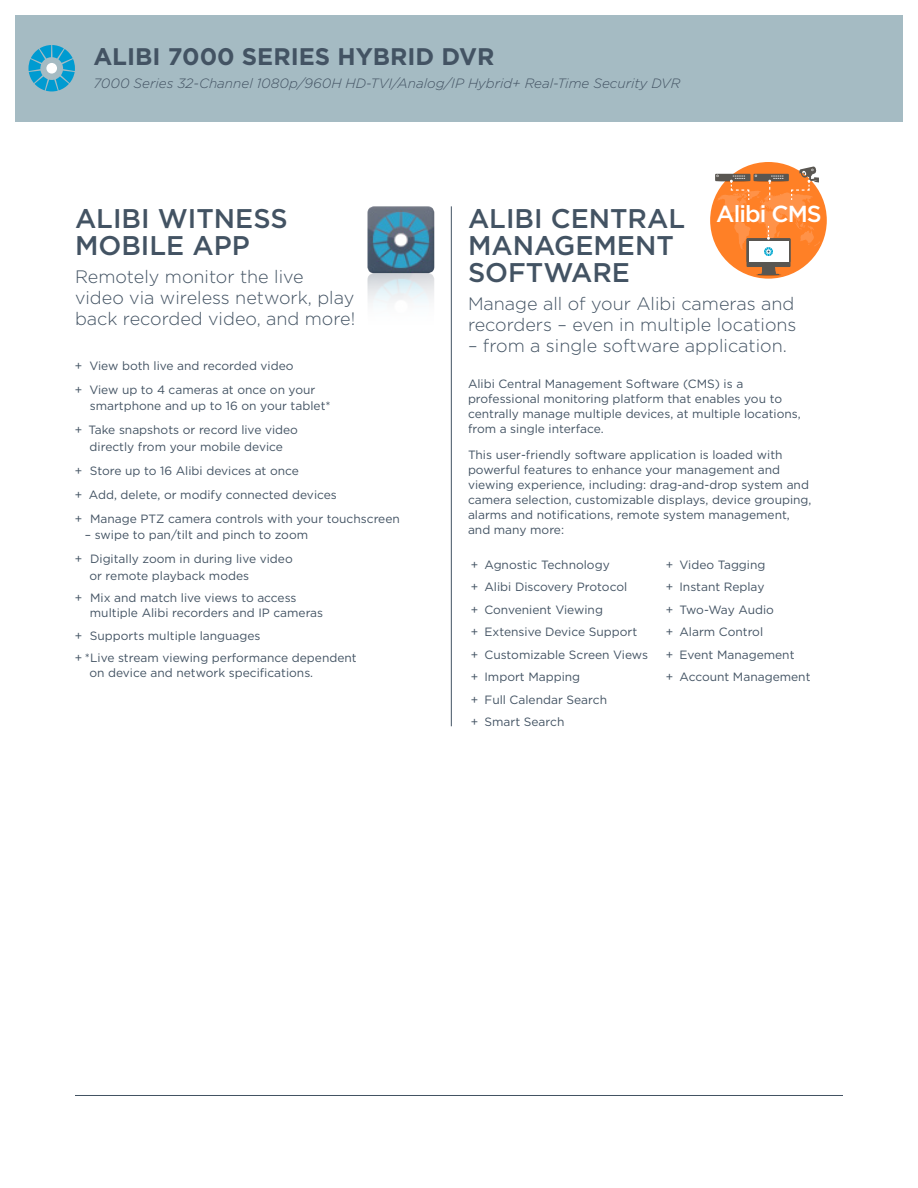
<style>
.page{position:relative;width:918px;height:1188px;background:#fff}
.page>*{position:absolute;margin:0;border:0;box-sizing:border-box;transform-origin:0 0}
.t1{font:500 27px/27px "Gotham";color:#435363}
.t2{font:700 24px "Gotham";color:#435363}
.t3{font:500 23.25px "Gotham";letter-spacing:-.04em;color:#fff}
.t4{font:300 18px/21px "Gotham";color:#435363}
.t5{font:italic 300 13.5px "Gotham";color:#435363}
.t6{font:12px/22.5px "Gotham";color:#435363}
</style>
<div class="page">
<hr style="left:75px;top:1095px;width:768px;height:1px;background:#435363">
<div style="left:0;top:0;width:917px;height:122px;background:#a5bbc3"></div>
<svg style="left:28px;top:45px;width:47px;height:46px"></svg>
<hr style="left:451px;top:206px;width:1px;height:520px;background:#435363">
<img style="left:368px;top:206px;width:66px;height:98px">
<div style="left:710px;top:162px;width:117px;height:117px;background:#ff8026;border-radius:50%"></div>
<hr style="left:755px;top:274px;width:27px;height:2px;background:#fff;border-radius:50%">
<hr style="left:756px;top:274px;width:26px;height:2px;background:#eeefef;border-radius:50%">
<hr style="left:756px;top:274px;width:25px;height:2px;background:#dfdfe0;border-radius:50%">
<hr style="left:757px;top:274px;width:24px;height:2px;background:#d6d7d8;border-radius:50%">
<svg style="left:715px;top:166px;width:105px;height:109px"></svg>
<div style="left:0;top:0;width:15px;height:1188px;background:#fff"></div>
<div style="left:903px;top:0;width:15px;height:1188px;background:#fff"></div>
<div style="left:0;top:0;width:918px;height:15px;background:#fff"></div>
<h2 class="t2" style="left:93px;top:41px;width:403px">ALIBI 7000 SERIES HYBRID DVR</h2>
<p class="t5" style="left:93px;top:75px;width:589px">7000 Series 32-Channel 1080p/960H HD-TVI/Analog/IP Hybrid+ Real-Time Security DVR</p>
<h1 class="t1" style="left:75px;top:205px;width:214px">ALIBI WITNESS<br>MOBILE APP</h1>
<h3 class="t4" style="left:75px;top:266px;width:282px">Remotely monitor the live video via wireless network, play back recorded video, and more!</h3>
<p class="t6" style="left:75px;top:353px;width:242px;line-height:24px">+ View both live and recorded video<br>+ View up to 4 cameras at once on your</p>
<p class="t6" style="left:75px;top:394px;width:257px;line-height:24px;text-indent:15px">smartphone and up to 16 on your tablet* + Take snapshots or record live video</p>
<p class="t6" style="left:75px;top:434px;width:327px;line-height:24px;text-indent:15px">directly from your mobile device<br>+ Store up to 16 Alibi devices at once<br>+ Add, delete, or modify connected devices<br>+ Manage PTZ camera controls with your touchscreen</p>
<p class="t6" style="left:75px;top:523px;width:235px;line-height:24px;text-indent:10px">– swipe to pan/tilt and pinch to zoom + Digitally zoom in during live video</p>
<p class="t6" style="left:75px;top:564px;width:223px;text-indent:15px">or remote playback modes<br>+ Mix and match live views to access</p>
<p class="t6" style="left:75px;top:602px;width:283px;text-indent:15px">multiple Alibi recorders and IP cameras<br>+ Supports multiple languages<br>+ *Live stream viewing performance dependent</p>
<p class="t6" style="left:89px;top:662px;width:225px">on device and network specifications.</p>
<h3 class="t3" style="left:716px;top:199px;width:107px">Alibi CMS</h3>
<h1 class="t1" style="left:468px;top:205px;width:219px">ALIBI CENTRAL<br>MANAGEMENT<br>SOFTWARE</h1>
<h3 class="t4" style="left:468px;top:293px;width:330px">Manage all of your Alibi cameras and recorders – even in multiple locations</h3>
<h3 class="t4" style="left:468px;top:335px;width:320px">– from a single software application.</h3>
<p class="t6" style="left:468px;top:376px;width:334px;line-height:15px">Alibi Central Management Software (CMS) is a professional monitoring platform that enables you to centrally manage multiple devices, at multiple locations, from a single interface.</p>
<p class="t6" style="left:468px;top:447px;width:345px;line-height:15px">This user-friendly software application is loaded with powerful features to enhance your management and viewing experience, including: drag-and-drop system and camera selection, customizable displays, device grouping, alarms and notifications, remote system management, and many more:</p>
<p class="t6" style="left:471px;top:553px;width:178px">+ Agnostic Technology<br>+ Alibi Discovery Protocol<br>+ Convenient Viewing<br>+ Extensive Device Support<br>+ Customizable Screen Views + Import Mapping<br>+ Full Calendar Search<br>+ Smart Search</p>
<p class="t6" style="left:666px;top:553px;width:146px">+ Video Tagging<br>+ Instant Replay<br>+ Two-Way Audio<br>+ Alarm Control<br>+ Event Management<br>+ Account Management</p>
</div>
